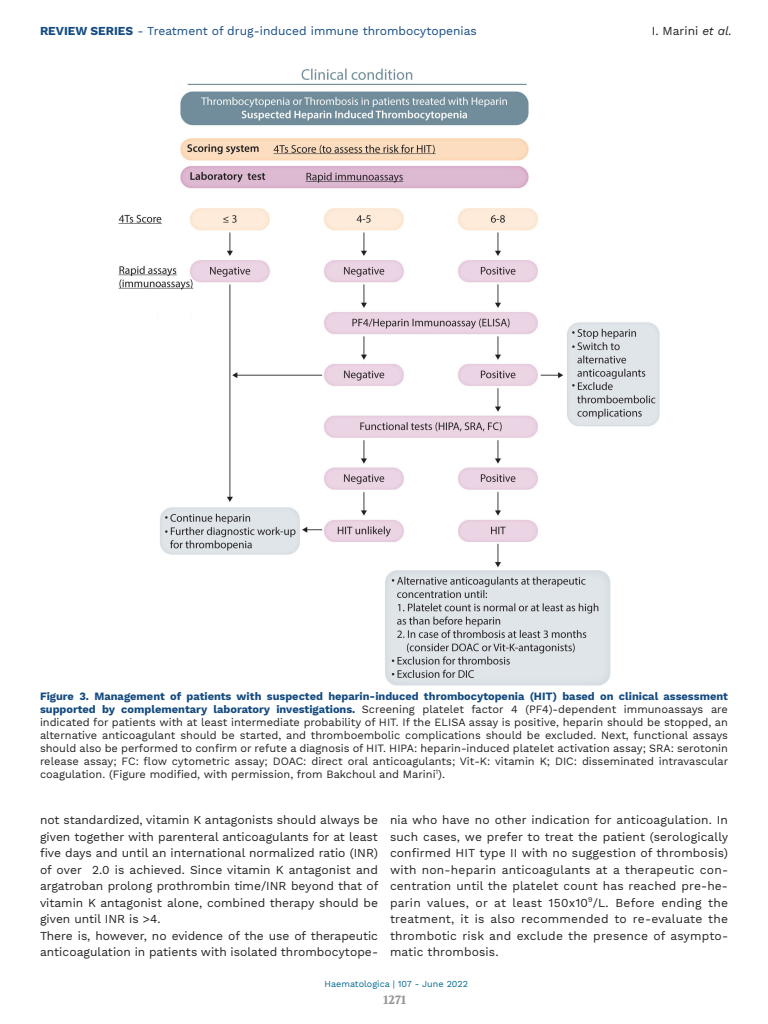
<style>
.page{position:relative;width:768px;height:1024px;background:#fff}
.page>*{position:absolute;margin:0;border:0;box-sizing:border-box;transform-origin:0 0}
.t1{font:12px/16.5px "Work Sans";color:#231f20}
.t2{font:12px "Work Sans";color:#134a80}
.t3{font:700 12px "Volkhov";color:#939598}
.t4{font:11px/13px "Work Sans";color:#231f20;text-align:justify}
.t5{font:9px "Work Sans";color:#006991}
.s1{font-weight:700}
.s2{font-style:italic}
.s3{font-weight:700;color:#134a80}
</style>
<div class="page">
<img style="left:118px;top:68px;width:542px;height:618px">
<p class="t2" style="left:40px;top:24px;width:438px"><span class="s1">REVIEW SERIES</span> - Treatment of drug-induced immune thrombocytopenias</p>
<p class="t1" style="left:652px;top:23px;width:82px">I. Marini <span class="s2">et al.</span></p>
<p class="t4" style="left:40px;top:690px;width:690px"><span class="s3">Figure 3. Management of patients with suspected heparin-induced thrombocytopenia (HIT) based on clinical assessment supported by complementary laboratory investigations.</span> Screening platelet factor 4 (PF4)-dependent immunoassays are indicated for patients with at least intermediate probability of HIT. If the ELISA assay is positive, heparin should be stopped, an alternative anticoagulant should be started, and thromboembolic complications should be excluded. Next, functional assays should also be performed to confirm or refute a diagnosis of HIT. HIPA: heparin-induced platelet activation assay; SRA: serotonin release assay; FC: flow cytometric assay; DOAC: direct oral anticoagulants; Vit-K: vitamin K; DIC: disseminated intravascular coagulation. (Figure modified, with permission, from Bakchoul and Marini<sup>1</sup>).</p>
<p class="t1" style="left:40px;top:812px;width:340px">not standardized, vitamin K antagonists should always be given together with parenteral anticoagulants for at least five days and until an international normalized ratio (INR) of over 2.0 is achieved. Since vitamin K antagonist and argatroban prolong prothrombin time/INR beyond that of vitamin K antagonist alone, combined therapy should be given until INR is &gt;4.<br>There is, however, no evidence of the use of therapeutic anticoagulation in patients with isolated thrombocytope-</p>
<p class="t1" style="left:390px;top:812px;width:340px;text-align:justify">nia who have no other indication for anticoagulation. In such cases, we prefer to treat the patient (serologically confirmed HIT type II with no suggestion of thrombosis) with non-heparin anticoagulants at a therapeutic con&shy;centration until the platelet count has reached pre-he&shy;parin values, or at least 150x10<sup>9</sup>/L. Before ending the treatment, it is also recommended to re-evaluate the thrombotic risk and exclude the presence of asympto&shy;matic thrombosis.</p>
<p class="t5" style="left:325px;top:978px;width:145px">Haematologica | 107 - June 2022</p>
<p class="t3" style="left:383px;top:992px;width:25px">1271</p>
</div>
